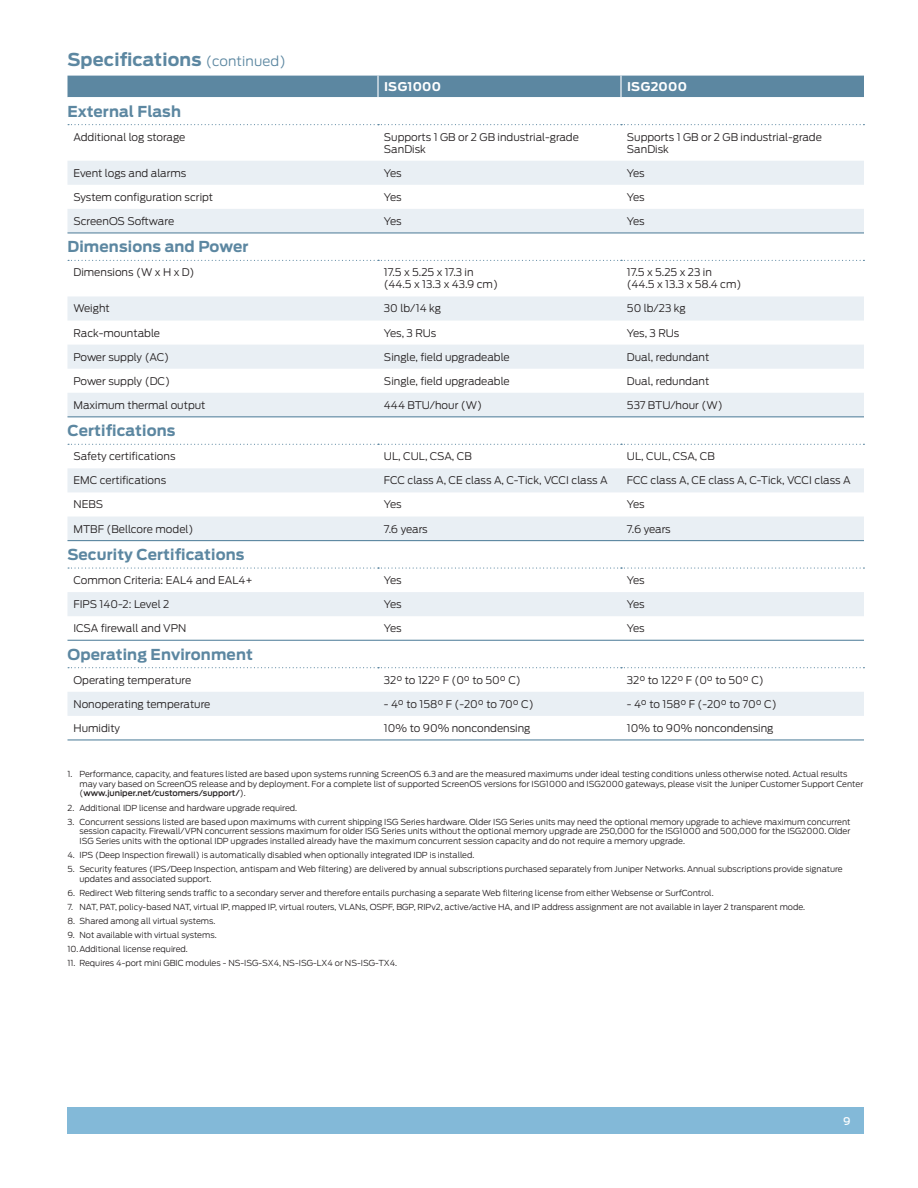
<style>
.page{position:relative;width:918px;height:1188px;background:#fff}
.page>*{position:absolute;margin:0;border:0;box-sizing:border-box;transform-origin:0 0}
.t1{font:700 17.7px "Antenna";letter-spacing:.01em;color:#5c87a1}
.t2{font:700 15px "Antenna";letter-spacing:.01em;color:#5c87a1}
.t3{font:700 12px "Antenna";letter-spacing:.025em;color:#fff}
.t4{font:300 10.5px/12px "Antenna";color:#231f20}
.t5{font:300 10.5px "Antenna";letter-spacing:-.02em;color:#231f20}
.t6{font:500 10.5px "Antenna";color:#fff}
.t7{font:300 8.25px/9.8px "Antenna";color:#231f20}
.s1{font-weight:300;font-size:13.5px}
.s2{font-weight:500}
</style>
<div class="page">
<div style="left:68px;top:1107px;width:796px;height:27px;background:#83b9d8"></div>
<div style="left:68px;top:76px;width:796px;height:21px;background:#5c87a1"></div>
<svg style="left:68px;top:161px;width:796px;height:555px"></svg>
<hr style="left:377px;top:76px;width:2px;height:21px;background:#fff">
<hr style="left:620px;top:76px;width:2px;height:21px;background:#fff">
<svg style="left:68px;top:124px;width:796px;height:1px"></svg>
<hr style="left:68px;top:232px;width:310px;height:2px;background:#5c87a1">
<hr style="left:378px;top:232px;width:243px;height:2px;background:#5c87a1">
<hr style="left:621px;top:232px;width:243px;height:2px;background:#5c87a1">
<svg style="left:68px;top:260px;width:796px;height:1px"></svg>
<hr style="left:68px;top:416px;width:310px;height:1px;background:#5c87a1">
<hr style="left:378px;top:416px;width:243px;height:1px;background:#5c87a1">
<hr style="left:621px;top:416px;width:243px;height:1px;background:#5c87a1">
<svg style="left:68px;top:444px;width:796px;height:1px"></svg>
<hr style="left:68px;top:540px;width:310px;height:1px;background:#5c87a1">
<hr style="left:378px;top:540px;width:243px;height:1px;background:#5c87a1">
<hr style="left:621px;top:540px;width:243px;height:1px;background:#5c87a1">
<svg style="left:68px;top:567px;width:796px;height:2px"></svg>
<hr style="left:68px;top:640px;width:310px;height:1px;background:#5c87a1">
<hr style="left:378px;top:640px;width:243px;height:1px;background:#5c87a1">
<hr style="left:621px;top:640px;width:243px;height:1px;background:#5c87a1">
<svg style="left:68px;top:667px;width:796px;height:1px"></svg>
<hr style="left:68px;top:739px;width:310px;height:2px;background:#5c87a1">
<hr style="left:378px;top:739px;width:243px;height:2px;background:#5c87a1">
<hr style="left:621px;top:739px;width:243px;height:2px;background:#5c87a1">
<h1 class="t1" style="left:68px;top:49px;width:220px">Specifications <span class="s1">(continued)</span></h1>
<h3 class="t3" style="left:384px;top:79px;width:59px">ISG1000</h3>
<h3 class="t3" style="left:627px;top:79px;width:62px">ISG2000</h3>
<h2 class="t2" style="left:68px;top:102px;width:115px">External Flash</h2>
<p class="t4" style="left:74px;top:131px;width:113px">Additional log storage</p>
<p class="t4" style="left:384px;top:131px;width:196px">Supports 1 GB or 2 GB industrial-grade<br>SanDisk</p>
<p class="t4" style="left:627px;top:131px;width:196px">Supports 1 GB or 2 GB industrial-grade<br>SanDisk</p>
<p class="t4" style="left:73px;top:167px;width:114px">Event logs and alarms</p>
<p class="t4" style="left:384px;top:167px;width:19px">Yes</p>
<p class="t4" style="left:627px;top:167px;width:19px">Yes</p>
<p class="t4" style="left:73px;top:191px;width:141px">System configuration script</p>
<p class="t4" style="left:384px;top:191px;width:19px">Yes</p>
<p class="t4" style="left:627px;top:191px;width:19px">Yes</p>
<p class="t4" style="left:73px;top:215px;width:102px">ScreenOS Software</p>
<p class="t4" style="left:384px;top:215px;width:19px">Yes</p>
<p class="t4" style="left:627px;top:215px;width:19px">Yes</p>
<h2 class="t2" style="left:68px;top:238px;width:182px">Dimensions and Power</h2>
<p class="t4" style="left:74px;top:267px;width:123px">Dimensions (W x H x D)</p>
<p class="t4" style="left:384px;top:267px;width:116px">17.5 x 5.25 x 17.3 in (44.5 x 13.3 x 43.9 cm)</p>
<p class="t4" style="left:627px;top:267px;width:116px">17.5 x 5.25 x 23 in (44.5 x 13.3 x 58.4 cm)</p>
<p class="t4" style="left:73px;top:303px;width:38px">Weight</p>
<p class="t4" style="left:384px;top:303px;width:59px">30 lb/14 kg</p>
<p class="t4" style="left:627px;top:303px;width:60px">50 lb/23 kg</p>
<p class="t4" style="left:73px;top:327px;width:88px">Rack-mountable</p>
<p class="t4" style="left:384px;top:327px;width:54px">Yes, 3 RUs</p>
<p class="t4" style="left:627px;top:327px;width:54px">Yes, 3 RUs</p>
<p class="t5" style="left:74px;top:351px;width:97px">Power supply (AC)</p>
<p class="t4" style="left:384px;top:351px;width:127px">Single, field upgradeable</p>
<p class="t4" style="left:627px;top:351px;width:84px">Dual, redundant</p>
<p class="t4" style="left:73px;top:375px;width:98px">Power supply (DC)</p>
<p class="t4" style="left:384px;top:375px;width:127px">Single, field upgradeable</p>
<p class="t4" style="left:627px;top:375px;width:84px">Dual, redundant</p>
<p class="t4" style="left:73px;top:399px;width:134px">Maximum thermal output</p>
<p class="t4" style="left:384px;top:399px;width:100px">444 BTU/hour (W)</p>
<p class="t4" style="left:627px;top:399px;width:97px">537 BTU/hour (W)</p>
<h2 class="t2" style="left:68px;top:422px;width:109px">Certifications</h2>
<p class="t4" style="left:74px;top:450px;width:104px">Safety certifications</p>
<p class="t4" style="left:384px;top:450px;width:89px">U L, CU L, CSA, CB</p>
<p class="t4" style="left:627px;top:450px;width:89px">U L, CU L, CSA, CB</p>
<p class="t4" style="left:74px;top:475px;width:94px">EMC certifications</p>
<p class="t4" style="left:384px;top:475px;width:225px">FCC class A, CE class A, C-Tick, VCCI class A</p>
<p class="t4" style="left:627px;top:475px;width:225px">FCC class A, CE class A, C-Tick, VCCI class A</p>
<p class="t4" style="left:73px;top:499px;width:31px">NEBS</p>
<p class="t4" style="left:384px;top:499px;width:19px">Yes</p>
<p class="t4" style="left:627px;top:499px;width:19px">Yes</p>
<p class="t4" style="left:73px;top:523px;width:122px">MTBF (Bellcore model)</p>
<p class="t4" style="left:384px;top:523px;width:45px">7.6 years</p>
<p class="t4" style="left:627px;top:523px;width:45px">7.6 years</p>
<h2 class="t2" style="left:68px;top:545px;width:178px">Security Certifications</h2>
<p class="t4" style="left:74px;top:574px;width:181px">Common Criteria: EAL4 and EAL4+</p>
<p class="t4" style="left:384px;top:574px;width:19px">Yes</p>
<p class="t4" style="left:627px;top:574px;width:19px">Yes</p>
<p class="t4" style="left:73px;top:598px;width:97px">FIPS 140-2: Level 2</p>
<p class="t4" style="left:384px;top:598px;width:19px">Yes</p>
<p class="t4" style="left:627px;top:598px;width:19px">Yes</p>
<p class="t4" style="left:73px;top:622px;width:115px">ICSA firewall and VPN</p>
<p class="t4" style="left:384px;top:622px;width:19px">Yes</p>
<p class="t4" style="left:627px;top:622px;width:19px">Yes</p>
<h2 class="t2" style="left:68px;top:645px;width:187px">Operating Environment</h2>
<p class="t4" style="left:74px;top:674px;width:119px">Operating temperature</p>
<p class="t4" style="left:384px;top:674px;width:138px">32° to 122° F (0° to 50° C)</p>
<p class="t4" style="left:627px;top:674px;width:138px">32° to 122° F (0° to 50° C)</p>
<p class="t4" style="left:73px;top:698px;width:139px">Nonoperating temperature</p>
<p class="t4" style="left:384px;top:698px;width:151px">- 4° to 158° F (-20° to 70° C)</p>
<p class="t4" style="left:627px;top:698px;width:151px">- 4° to 158° F (-20° to 70° C)</p>
<p class="t4" style="left:73px;top:722px;width:48px">Humidity</p>
<p class="t4" style="left:384px;top:722px;width:148px">10% to 90% noncondensing</p>
<p class="t4" style="left:627px;top:722px;width:148px">10% to 90% noncondensing</p>
<p class="t7" style="left:80px;top:769px;width:785px;text-indent:-12px">1. Performance, capacity, and features listed are based upon systems running ScreenOS 6.3 and are the measured maximums under ideal testing conditions unless otherwise noted. Actual results may vary based on ScreenOS release and by deployment. For a complete list of supported ScreenOS versions for ISG1000 and ISG2000 gateways, please visit the Juniper Customer Support Center (<span class="s2">www.juniper.net/customers/support/</span>).</p>
<p class="t7" style="left:68px;top:803px;width:231px">2. Additional IDP license and hardware upgrade required.</p>
<p class="t7" style="left:80px;top:817px;width:773px;text-align:justify;text-indent:-12px">3. Concurrent sessions listed are based upon maximums with current shipping ISG Series hardware. Older ISG Series units may need the optional memory upgrade to achieve maximum concurrent session capacity. Firewall/VPN concurrent sessions maximum for older ISG Series units without the optional memory upgrade are 250,000 for the ISG1000 and 500,000 for the ISG2000. Older ISG Series units with the optional IDP upgrades installed already have the maximum concurrent session capacity and do not require a memory upgrade.</p>
<p class="t7" style="left:68px;top:850px;width:408px">4. IPS (Deep Inspection firewall) is automatically disabled when optionally integrated IDP is installed.</p>
<p class="t7" style="left:80px;top:864px;width:765px;text-indent:-12px">5. Security features (IPS/Deep Inspection, antispam and Web filtering) are delivered by annual subscriptions purchased separately from Juniper Networks. Annual subscriptions provide signature updates and associated support.</p>
<p class="t7" style="left:68px;top:888px;width:648px">6. Redirect Web filtering sends traffic to a secondary server and therefore entails purchasing a separate Web filtering license from either Websense or SurfControl.</p>
<p class="t7" style="left:68px;top:902px;width:739px">7. NAT, PAT, policy-based NAT, virtual IP, mapped IP, virtual routers, VLANs, OSPF, BGP, RIPv2, active/active HA, and IP address assignment are not available in layer 2 transparent mode.</p>
<p class="t7" style="left:68px;top:916px;width:149px">8. Shared among all virtual systems.</p>
<p class="t7" style="left:68px;top:928px;width:151px;line-height:14.1px">9. Not available with virtual systems.<br>10.Additional license required.</p>
<p class="t7" style="left:68px;top:959px;width:331px">11. Requires 4-port mini GBIC modules - NS-ISG-SX4, NS-ISG-LX4 or NS-ISG-TX4.</p>
<p class="t6" style="left:843px;top:1115px;width:9px">9</p>
</div>
